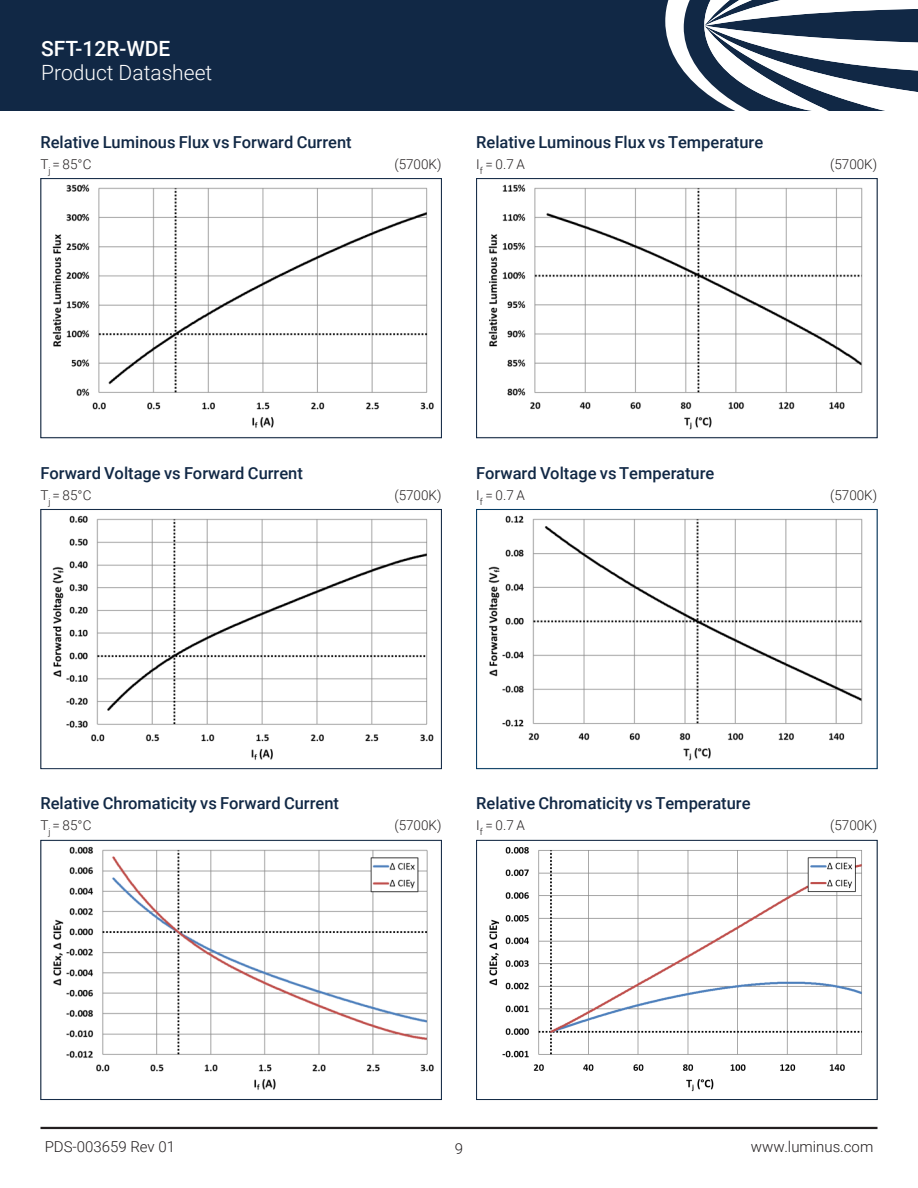
<style>
.page{position:relative;width:918px;height:1188px;background:#fff}
.page>*{position:absolute;margin:0;border:0;box-sizing:border-box;transform-origin:0 0}
.t1{font:300 21px "Roboto";color:#fff}
.t2{font:500 21px "Roboto";color:#fff}
.t3{font:500 16.5px "Roboto";color:#112845}
.DS_Bottom_Folio{font:300 15px "Roboto";color:#231f20}
.DS_Folio_Pg{font:300 15px "Roboto";color:#231f20}
.t4{font:300 13.5px "Roboto";color:#231f20}
</style>
<div class="page">
<div style="left:0;top:0;width:918px;height:110px;background:#112845"></div>
<svg style="left:665px;top:0;width:253px;height:110px"></svg>
<img style="left:52px;top:184px;width:382px;height:244px">
<div style="left:40px;top:178px;width:402px;height:260px;border:1px solid #112845"></div>
<img style="left:488px;top:184px;width:375px;height:246px">
<div style="left:476px;top:178px;width:402px;height:260px;border:1px solid #112845"></div>
<img style="left:52px;top:515px;width:382px;height:245px">
<div style="left:40px;top:509px;width:402px;height:260px;border:1px solid #112845"></div>
<img style="left:488px;top:515px;width:375px;height:246px">
<div style="left:476px;top:509px;width:402px;height:260px;border:1px solid #003863"></div>
<hr style="left:40px;top:1127px;width:838px;height:2px;background:#231f20">
<img style="left:53px;top:846px;width:381px;height:244px">
<div style="left:40px;top:840px;width:402px;height:260px;border:1px solid #112845"></div>
<img style="left:489px;top:847px;width:373px;height:245px">
<div style="left:476px;top:840px;width:402px;height:260px;border:1px solid #112845"></div>
<p class="t2" style="left:41px;top:34px;width:131px">SFT-12R-WDE</p>
<p class="t1" style="left:41px;top:58px;width:173px">Product Datasheet</p>
<p class="t3" style="left:40px;top:131px;width:313px">Relative Luminous Flux vs Forward Current</p>
<p class="t4" style="left:40px;top:155px;width:52px">T<sub>j</sub> = 85°C</p>
<p class="t4" style="left:394px;top:155px;width:49px">(5700K)</p>
<p class="t3" style="left:476px;top:131px;width:289px">Relative Luminous Flux vs Temperature</p>
<p class="t4" style="left:476px;top:155px;width:50px">I<sub>f</sub> = 0.7 A</p>
<p class="t4" style="left:830px;top:155px;width:49px">(5700K)</p>
<p class="t3" style="left:40px;top:462px;width:264px">Forward Voltage vs Forward Current</p>
<p class="t4" style="left:40px;top:486px;width:52px">T<sub>j</sub> = 85°C</p>
<p class="t4" style="left:394px;top:486px;width:49px">(5700K)</p>
<p class="t3" style="left:476px;top:462px;width:240px">Forward Voltage vs Temperature</p>
<p class="t4" style="left:476px;top:486px;width:50px">I<sub>f</sub> = 0.7 A</p>
<p class="t4" style="left:830px;top:486px;width:49px">(5700K)</p>
<p class="t3" style="left:40px;top:792px;width:300px">Relative Chromaticity vs Forward Current</p>
<p class="t4" style="left:40px;top:816px;width:52px">T<sub>j</sub> = 85°C</p>
<p class="t4" style="left:394px;top:816px;width:49px">(5700K)</p>
<p class="t3" style="left:476px;top:792px;width:276px">Relative Chromaticity vs Temperature</p>
<p class="t4" style="left:476px;top:816px;width:50px">I<sub>f</sub> = 0.7 A</p>
<p class="t4" style="left:830px;top:816px;width:49px">(5700K)</p>
<p class="DS_Bottom_Folio" style="left:45px;top:1137px;width:132px">PDS-003659 Rev 01</p>
<p class="DS_Bottom_Folio" style="left:751px;top:1137px;width:124px">www.luminus.com</p>
<p class="DS_Folio_Pg" style="left:455px;top:1139px;width:10px">9</p>
</div>
